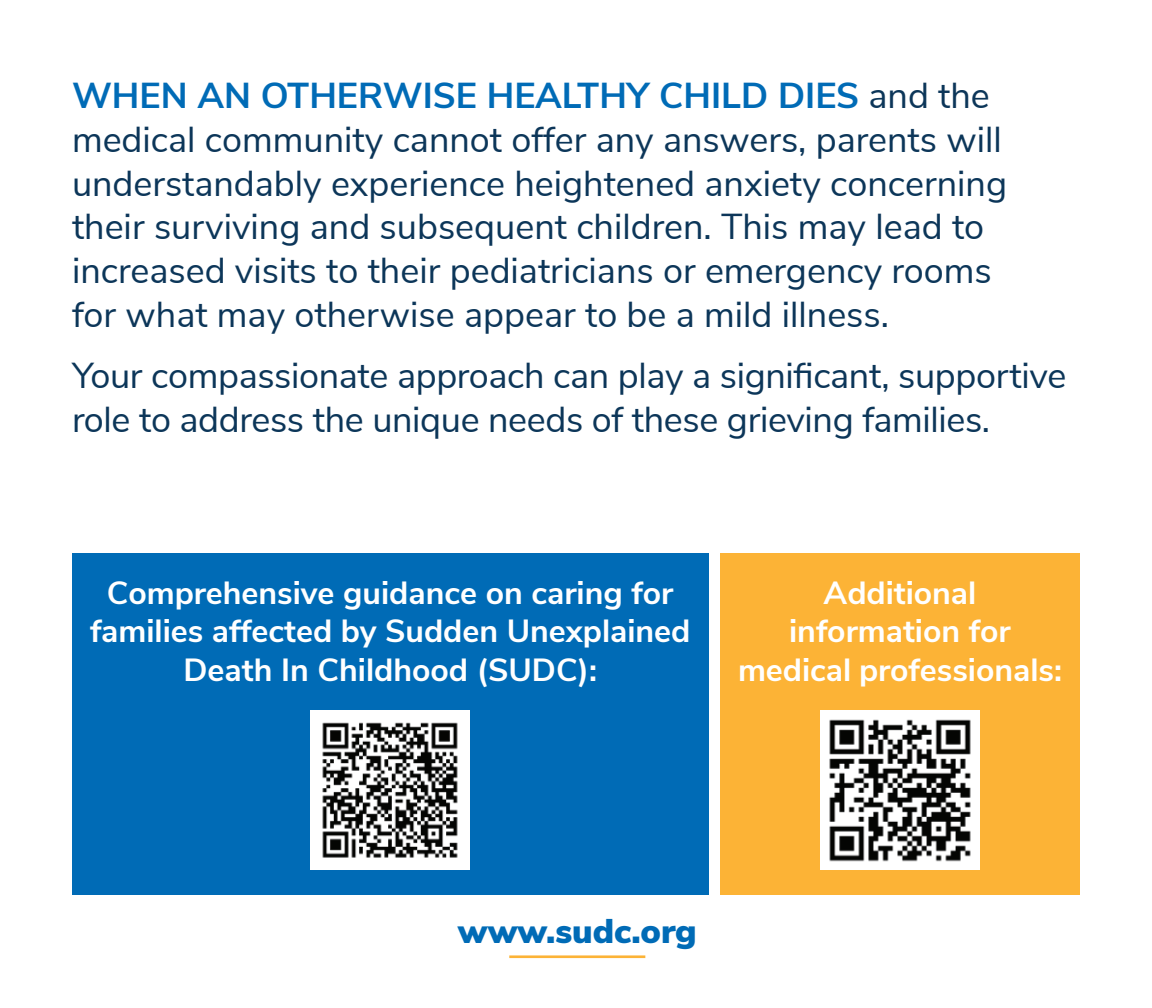
<style>
.page{position:relative;width:1152px;height:1008px;background:#fff}
.page>*{position:absolute;margin:0;border:0;box-sizing:border-box;transform-origin:0 0}
.t1{font:36px/43.6px "Nunito Sans";color:#0c3659}
.t2{font:900 34.4px "Nunito Sans";color:#006bb6}
.t3{font:700 32px/38.4px "Nunito Sans";color:#fff;text-align:center}
.s1{font-weight:700;color:#006bb6}
</style>
<div class="page">
<hr style="left:509px;top:955px;width:136px;height:3px;background:#fcb336">
<div style="left:72px;top:553px;width:636px;height:342px;background:#006bb6"></div>
<div style="left:720px;top:553px;width:360px;height:342px;background:#fcb336"></div>
<img style="left:311px;top:710px;width:159px;height:159px">
<img style="left:821px;top:710px;width:158px;height:159px">
<p class="t1" style="left:72px;top:72px;width:937px"><span class="s1">WHEN AN OTHERWISE HEALTHY CHILD DIES</span> and the medical community cannot offer any answers, parents will understandably experience heightened anxiety concerning their surviving and subsequent children. This may lead to increased visits to their pediatricians or emergency rooms for what may otherwise appear to be a mild illness.</p>
<p class="t1" style="left:72px;top:352px;width:996px">Your compassionate approach can play a significant, supportive role to address the unique needs of these grieving families.</p>
<p class="t3" style="left:90px;top:572px;width:602px">Comprehensive guidance on caring for families affected by Sudden Unexplained<br>Death In Childhood (SUDC):</p>
<p class="t3" style="left:738px;top:572px;width:325px">Additional information for medical professionals:</p>
<p class="t2" style="left:458px;top:906px;width:240px">www.sudc.org</p>
</div>
